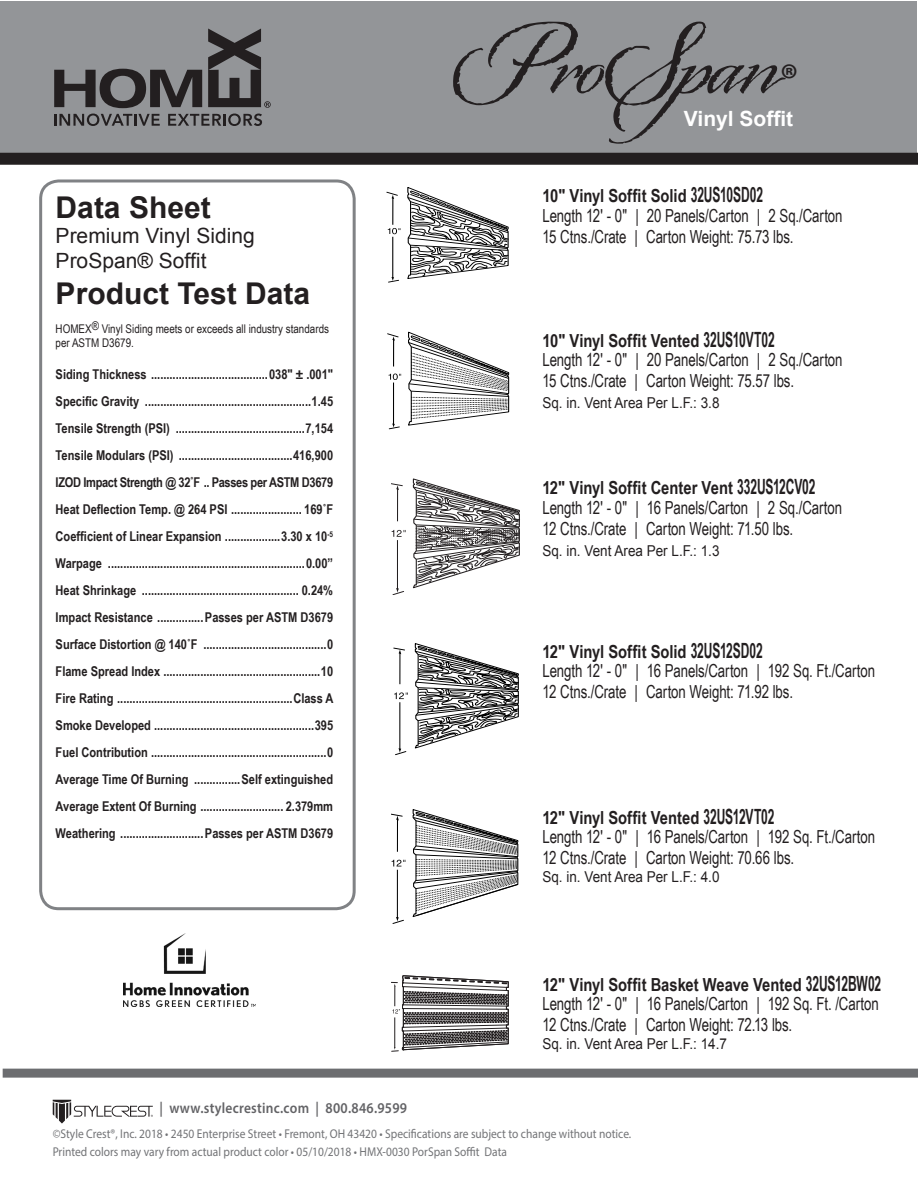
<style>
.page{position:relative;width:918px;height:1188px;background:#fff}
.page>*{position:absolute;margin:0;border:0;box-sizing:border-box;transform-origin:0 0}
.t1{font:102px "Origins";letter-spacing:-.01em;color:#231f20}
.t2{font:italic 600 42px "Myriad Pro";color:#231f20}
.t3{font:700 30px "Arial";color:#231f20}
.t4{font:21px "Arial";color:#231f20}
.t5{font:700 21px "Arial";color:#fff}
.t6{font:18px "Arial Narrow";letter-spacing:-.005em;color:#231f20;scale:.9 1}
.t7{font:700 18px "Arial Narrow";letter-spacing:-.005em;color:#231f20}
.t8{font:15px "Arial";color:#231f20;scale:.9 1}
.t9{font:600 15px "Myriad Pro";letter-spacing:.02em;color:#636366;scale:.9 1}
.t10{font:700 13.5px "Arial Narrow";color:#231f20}
.t11{font:700 13.5px "Arial Narrow";letter-spacing:-.025em;color:#231f20}
.t12{font:12.75px "Myriad Pro";color:#727376;scale:.9 1}
.t13{font:12px/14.4px "Arial Narrow";color:#231f20}
.s1{font-size:21px}
</style>
<div class="page">
<div style="left:1px;top:1px;width:916px;height:152px;background:#939598"></div>
<div style="left:3px;top:1069px;width:915px;height:9px;background:#6c6d70"></div>
<div style="left:39px;top:179px;width:317px;height:731px;border:3px solid #808285;border-radius:18px"></div>
<svg style="left:54px;top:29px;width:217px;height:97px"></svg>
<img style="left:123px;top:933px;width:132px;height:74px">
<div style="left:0;top:153px;width:918px;height:12px;background:#231f20"></div>
<hr style="left:397px;top:489px;width:1px;height:32px;background:#231f20">
<hr style="left:397px;top:540px;width:1px;height:49px;background:#231f20">
<svg style="left:392px;top:588px;width:12px;height:7px"></svg>
<svg style="left:391px;top:483px;width:12px;height:7px"></svg>
<svg style="left:392px;top:530px;width:14px;height:7px"></svg>
<svg style="left:412px;top:478px;width:108px;height:111px"></svg>
<hr style="left:400px;top:653px;width:1px;height:31px;background:#000">
<hr style="left:400px;top:702px;width:1px;height:47px;background:#000">
<svg style="left:395px;top:748px;width:11px;height:7px"></svg>
<svg style="left:393px;top:648px;width:12px;height:6px"></svg>
<svg style="left:394px;top:692px;width:14px;height:7px"></svg>
<svg style="left:414px;top:643px;width:105px;height:106px"></svg>
<svg style="left:391px;top:809px;width:128px;height:115px"></svg>
<svg style="left:387px;top:187px;width:122px;height:96px"></svg>
<svg style="left:387px;top:332px;width:123px;height:97px"></svg>
<svg style="left:391px;top:975px;width:118px;height:77px"></svg>
<svg style="left:53px;top:1100px;width:100px;height:24px"></svg>
<p class="t3" style="left:56px;top:187px;width:157px">Data Sheet</p>
<p class="t4" style="left:56px;top:222px;width:201px">Premium Vinyl Siding</p>
<p class="t4" style="left:56px;top:247px;width:152px">ProSpan® Soffit</p>
<p class="t3" style="left:56px;top:274px;width:256px">Product Test Data</p>
<p class="t13" style="left:56px;top:321px;width:275px">HOMEX® Vinyl Siding meets or exceeds all industry standards per ASTM D3679.</p>
<p class="t10" style="left:56px;top:364px;width:279px">Siding Thickness ......................................038" ± .001"</p>
<p class="t10" style="left:56px;top:391px;width:279px">Specific Gravity ......................................................1.45</p>
<p class="t10" style="left:56px;top:418px;width:279px">Tensile Strength (PSI) ..........................................7,154</p>
<p class="t10" style="left:56px;top:445px;width:279px">Tensile Modulars (PSI) .....................................416,900</p>
<p class="t11" style="left:56px;top:472px;width:279px">IZOD Impact Strength @ 32˚F .. Passes per ASTM D3679</p>
<p class="t10" style="left:56px;top:499px;width:279px">Heat Deflection Temp. @ 264 PSI ....................... 169˚F</p>
<p class="t10" style="left:56px;top:526px;width:279px">Coefficient of Linear Expansion ..................3.30 x 10<sup>-5</sup></p>
<p class="t10" style="left:56px;top:553px;width:279px">Warpage ................................................................0.00”</p>
<p class="t10" style="left:56px;top:580px;width:279px">Heat Shrinkage ................................................... 0.24%</p>
<p class="t10" style="left:56px;top:607px;width:279px">Impact Resistance ...............Passes per ASTM D3679</p>
<p class="t10" style="left:56px;top:634px;width:279px">Surface Distortion @ 140˚F ........................................0</p>
<p class="t10" style="left:56px;top:661px;width:279px">Flame Spread Index ...................................................10</p>
<p class="t10" style="left:56px;top:688px;width:279px">Fire Rating .........................................................Class A</p>
<p class="t10" style="left:56px;top:715px;width:279px">Smoke Developed ....................................................395</p>
<p class="t10" style="left:56px;top:742px;width:279px">Fuel Contribution .........................................................0</p>
<p class="t10" style="left:56px;top:769px;width:279px">Average Time Of Burning ...............Self extinguished</p>
<p class="t10" style="left:56px;top:796px;width:279px">Average Extent Of Burning ........................... 2.379mm</p>
<p class="t10" style="left:56px;top:823px;width:279px">Weathering ...........................Passes per ASTM D3679</p>
<p class="t1" style="left:452px;top:-2px;width:330px">ProSpan</p>
<p class="t2" style="left:779px;top:52px;width:18px">®</p>
<p class="t5" style="left:684px;top:105px;width:111px">Vinyl Soffit</p>
<p class="t7" style="left:542px;top:182px;width:222px">10" Vinyl Soffit Solid <span class="s1">32US10SD02</span></p>
<p class="t6" style="left:542px;top:203px;width:335px">Length 12' - 0" | 20 Panels/Carton | 2 Sq./Carton</p>
<p class="t6" style="left:542px;top:224px;width:281px">15 Ctns./Crate | Carton Weight: 75.73 lbs.</p>
<p class="t7" style="left:542px;top:327px;width:234px">10" Vinyl Soffit Vented <span class="s1">32US10VT02</span></p>
<p class="t6" style="left:542px;top:346px;width:335px">Length 12' - 0" | 20 Panels/Carton | 2 Sq./Carton</p>
<p class="t6" style="left:542px;top:367px;width:281px">15 Ctns./Crate | Carton Weight: 75.57 lbs.</p>
<p class="t8" style="left:542px;top:393px;width:198px">Sq. in. Vent Area Per L.F.: 3.8</p>
<p class="t7" style="left:542px;top:474px;width:275px">12" Vinyl Soffit Center Vent <span class="s1">332US12CV02</span></p>
<p class="t6" style="left:542px;top:494px;width:335px">Length 12' - 0" | 16 Panels/Carton | 2 Sq./Carton</p>
<p class="t6" style="left:542px;top:515px;width:280px">12 Ctns./Crate | Carton Weight: 71.50 lbs.</p>
<p class="t8" style="left:542px;top:541px;width:198px">Sq. in. Vent Area Per L.F.: 1.3</p>
<p class="t7" style="left:542px;top:638px;width:222px">12" Vinyl Soffit Solid <span class="s1">32US12SD02</span></p>
<p class="t6" style="left:542px;top:658px;width:371px">Length 12' - 0" | 16 Panels/Carton | 192 Sq. Ft./Carton</p>
<p class="t6" style="left:542px;top:679px;width:280px">12 Ctns./Crate | Carton Weight: 71.92 lbs.</p>
<p class="t7" style="left:542px;top:804px;width:234px">12" Vinyl Soffit Vented <span class="s1">32US12VT02</span></p>
<p class="t6" style="left:542px;top:824px;width:371px">Length 12' - 0" | 16 Panels/Carton | 192 Sq. Ft./Carton</p>
<p class="t6" style="left:542px;top:845px;width:281px">12 Ctns./Crate | Carton Weight: 70.66 lbs.</p>
<p class="t8" style="left:542px;top:867px;width:198px">Sq. in. Vent Area Per L.F.: 4.0</p>
<p class="t7" style="left:542px;top:971px;width:340px">12" Vinyl Soffit Basket Weave Vented <span class="s1">32US12BW02</span></p>
<p class="t6" style="left:542px;top:990px;width:375px">Length 12' - 0" | 16 Panels/Carton | 192 Sq. Ft. /Carton</p>
<p class="t6" style="left:542px;top:1011px;width:279px">12 Ctns./Crate | Carton Weight: 72.13 lbs.</p>
<p class="t8" style="left:542px;top:1033px;width:207px">Sq. in. Vent Area Per L.F.: 14.7</p>
<p class="t9" style="left:159px;top:1099px;width:277px">| www.stylecrestinc.com | 800.846.9599</p>
<p class="t12" style="left:53px;top:1126px;width:644px">©Style Crest®, Inc. 2018 • 2450 Enterprise Street • Fremont, OH 43420 • Specifications are subject to change without notice.</p>
<p class="t12" style="left:53px;top:1144px;width:506px">Printed colors may vary from actual product color • 05/10/2018 • HMX-0030 PorSpan Soffit Data</p>
</div>
